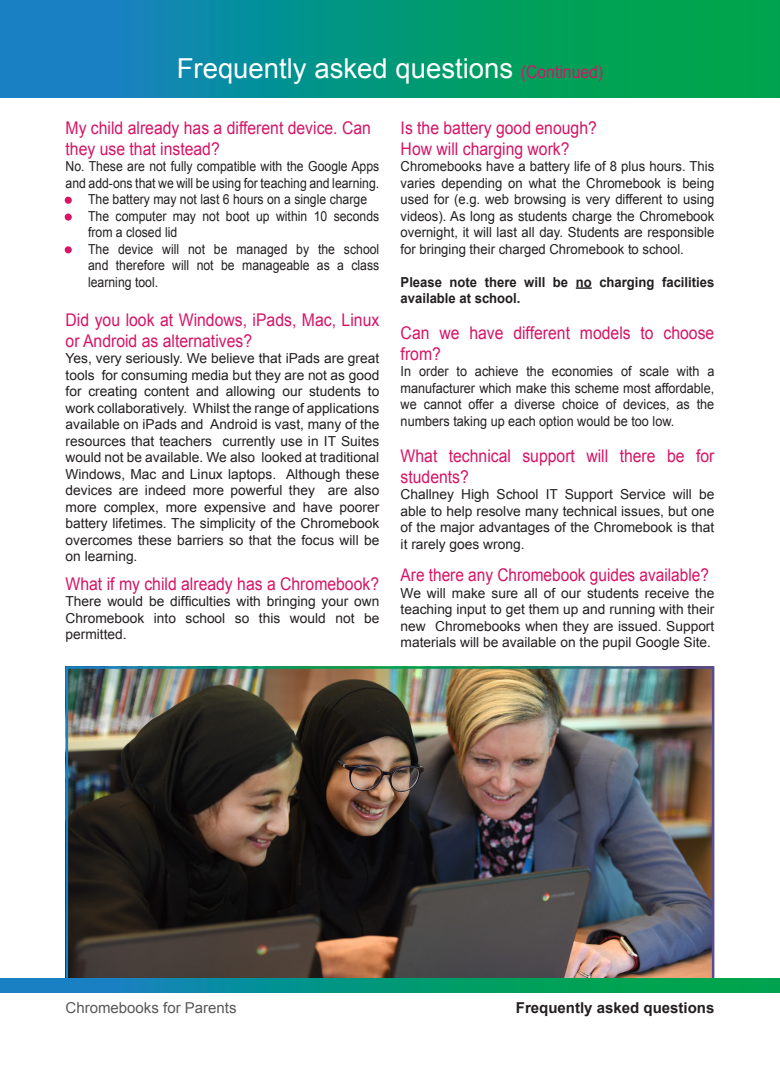
<style>
.page{position:relative;width:780px;height:1088px;background:#fff}
.page>*{position:absolute;margin:0;border:0;box-sizing:border-box;transform-origin:0 0}
.t1{font:27.5px "Arial";color:#fff}
.t2{font:17.5px/21px "Arial";color:#d71466;scale:.9 1}
.t3{font:17.5px "Arial";color:#d71466;scale:.88 1}
.t4{font:700 15px "Arial";color:#231f20}
.t5{font:15px "Arial";color:#57585a}
.t6{font:13.75px/16.5px "Arial";color:#231f20;text-align:justify}
.t7{font:13.75px/16.5px "Arial";color:#231f20;scale:.89 1}
.t8{font:13.75px/16.5px "Arial";color:#231f20;text-align:justify;scale:.95 1}
.t9{font:13.75px/16.5px "Arial";color:#231f20;text-align:justify;scale:.92 1}
.t10{font:700 13.75px/16.5px "Arial";color:#231f20;scale:.95 1}
.s1{font-size:17.5px;color:#d71466}
</style>
<div class="page">
<img style="left:69px;top:669px;width:642px;height:309px">
<svg style="left:0;top:0;width:780px;height:97px;background:#069580"></svg>
<svg style="left:0;top:978px;width:780px;height:14px;background:#069580"></svg>
<div style="left:65px;top:197px;width:7px;height:7px;background:#d71466;border-radius:50%"></div>
<div style="left:65px;top:213px;width:7px;height:8px;background:#d71466;border-radius:50%"></div>
<div style="left:65px;top:246px;width:7px;height:7px;background:#d71466;border-radius:50%"></div>
<svg style="left:575px;top:287px;width:16px;height:2px"></svg>
<p class="t1" style="left:177px;top:51px;width:428px">Frequently asked questions <span class="s1">(Continued)</span></p>
<p class="t2" style="left:66px;top:117px;width:341px">My child already has a different device. Can they use that instead?</p>
<p class="t7" style="left:66px;top:158px;width:354px">No. These are not fully compatible with the Google Apps and add-ons that we will be using for teaching and learning.</p>
<p class="t7" style="left:66px;top:191px;width:340px">• The battery may not last 6 hours on a single charge</p>
<p class="t7" style="left:88px;top:208px;width:329px;text-indent:-23px">• The computer may not boot up within 10 seconds from a closed lid</p>
<p class="t7" style="left:88px;top:241px;width:329px;text-align:justify;text-indent:-23px">• The device will not be managed by the school and therefore will not be manageable as a class learning tool.</p>
<p class="t2" style="left:66px;top:309px;width:350px">Did you look at Windows, iPads, Mac, Linux or Android as alternatives?</p>
<p class="t6" style="left:66px;top:350px;width:315px">Yes, very seriously. We believe that iPads are great tools for consuming media but they are not as good for creating content and allowing our students to work collaboratively. Whilst the range of applications available on iPads and Android is vast, many of the resources that teachers currently use in IT Suites would not be available. We also looked at traditional Windows, Mac and Linux laptops. Although these devices are indeed more powerful they are also more complex, more expensive and have poorer battery lifetimes. The simplicity of the Chromebook overcomes these barriers so that the focus will be on learning.</p>
<p class="t2" style="left:66px;top:573px;width:350px">What if my child already has a Chromebook?</p>
<p class="t6" style="left:66px;top:593px;width:315px">There would be difficulties with bringing your own Chromebook into school so this would not be permitted.</p>
<p class="t2" style="left:400px;top:117px;width:219px">Is the battery good enough?</p>
<p class="t2" style="left:400px;top:138px;width:189px">How will charging work?</p>
<p class="t8" style="left:400px;top:158px;width:332px">Chromebooks have a battery life of 8 plus hours. This varies depending on what the Chromebook is being used for (e.g. web browsing is very different to using videos). As long as students charge the Chromebook overnight, it will last all day. Students are responsible for bringing their charged Chromebook to school.</p>
<p class="t10" style="left:400px;top:274px;width:332px">Please note there will be no charging facilities available at school.</p>
<p class="t2" style="left:400px;top:322px;width:350px">Can we have different models to choose from?</p>
<p class="t9" style="left:400px;top:363px;width:342px">In order to achieve the economies of scale with a manufacturer which make this scheme most affordable, we cannot offer a diverse choice of devices, as the numbers taking up each option would be too low.</p>
<p class="t2" style="left:400px;top:445px;width:350px">What technical support will there be for students?</p>
<p class="t6" style="left:400px;top:486px;width:315px">Challney High School IT Support Service will be able to help resolve many technical issues, but one of the major advantages of the Chromebook is that it rarely goes wrong.</p>
<p class="t3" style="left:400px;top:564px;width:352px">Are there any Chromebook guides available?</p>
<p class="t6" style="left:400px;top:585px;width:315px">We will make sure all of our students receive the teaching input to get them up and running with their new Chromebooks when they are issued. Support materials will be available on the pupil Google Site.</p>
<p class="t5" style="left:66px;top:998px;width:172px">Chromebooks for Parents</p>
<p class="t4" style="left:516px;top:998px;width:200px">Frequently asked questions</p>
</div>
